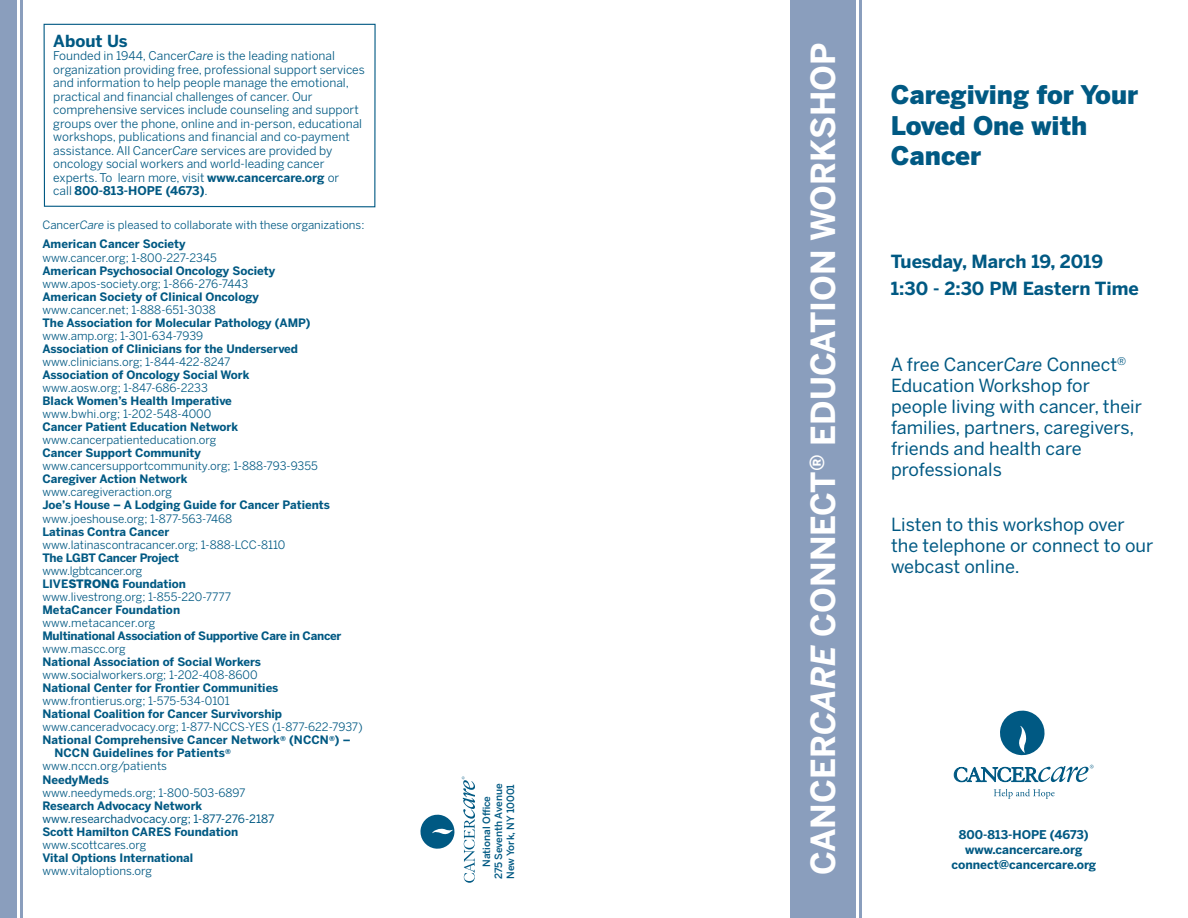
<style>
.page{position:relative;width:1188px;height:918px;background:#fff}
.page>*{position:absolute;margin:0;border:0;box-sizing:border-box;transform-origin:0 0}
.t1{font:700 33px "Benton Sans";color:#fff}
.About_Cancer_Care_Re{font:900 25.5px/30.6px "Benton Sans";color:#005983}
.t2{font:18px/21px "Benton Sans";color:#005983}
.t3{font:700 18px/27px "Benton Sans";color:#005983}
.t4{font:700 16.5px "Benton Sans";color:#005983}
.t5{font:12px/13.5px "Benton Sans";color:#005983}
.t6{font:700 12px "Benton Sans";color:#005983}
.About_Cancer_Care_Re-2{font:11.55px "Benton Sans";color:#005983}
.About_Cancer_Care_Re-3{font:700 11.55px/13px "Benton Sans";color:#005983}
.About_Cancer_Care_Se{font:700 11.55px "Benton Sans";color:#005983}
.About_Cancer_Care_Se-2{font:11.55px "Benton Sans";color:#005983}
.About_Cancer_Care_Se-3{font:700 11.55px "Benton Sans";letter-spacing:-.02em;color:#005983}
.Collaborating_Orgs_w{font:700 11.55px "Benton Sans";color:#005983}
.About_Cancer_Care_Se-4{font:11.55px "Benton Sans";letter-spacing:-.005em;color:#005983}
.Collaborating_Orgs_w-2{font:11.55px "Benton Sans";color:#005983}
.About_Cancer_Care_Se-5{font:11.55px "Benton Sans";letter-spacing:-.02em;color:#005983}
.t7{font:11.4px "Benton Sans";color:#005983}
.t8{font:500 10.05px "Benton Sans";color:#005983}
.s1{font-style:italic}
.s2{font-weight:700}
.s3{font-weight:900}
</style>
<div class="page">
<svg style="left:420px;top:814px;width:35px;height:35px"></svg>
<svg style="left:462px;top:776px;width:13px;height:107px"></svg>
<svg style="left:43px;top:23px;width:333px;height:185px"></svg>
<div style="left:790px;top:0;width:66px;height:918px;background:#8a9ebd"></div>
<hr style="left:859px;top:0;width:3px;height:918px;background:#8a9ebd">
<hr style="left:20px;top:0;width:3px;height:918px;background:#8a9ebd">
<div style="left:0;top:0;width:16px;height:918px;background:#8a9ebd"></div>
<svg style="left:1000px;top:710px;width:45px;height:46px"></svg>
<svg style="left:954px;top:765px;width:140px;height:17px"></svg>
<svg style="left:994px;top:789px;width:61px;height:10px"></svg>
<p class="t4" style="left:53px;top:31px;width:76px">About Us</p>
<p class="t5" style="left:53px;top:49px;width:313px">Founded in 1944, Cancer<span class="s1">Care</span> is the leading national organization providing free, professional support services and information to help people manage the emotional, practical and financial challenges of cancer. Our comprehensive services include counseling and support groups over the phone, online and in-person, educational workshops, publications and financial and co-payment assistance. All Cancer<span class="s1">Care</span> services are provided by oncology social workers and world-leading cancer experts. To learn more, visit <span class="s2">www.cancercare.org</span> or<br>call <span class="s2">800-813-HOPE (4673)</span>.</p>
<p class="t1" style="left:803px;top:875px;width:834px;rotate:-90deg">CANCER<span class="s1">CARE</span> CONNECT<sup>®</sup> EDUCATION WORKSHOP</p>
<p class="t7" style="left:42px;top:219px;width:324px">Cancer<span class="s1">Care</span> is pleased to collaborate with these organizations:</p>
<p class="About_Cancer_Care_Se" style="left:42px;top:237px;width:145px">American Cancer Society</p>
<p class="About_Cancer_Care_Re-2" style="left:42px;top:250px;width:176px">www.cancer.org; 1-800-227-2345</p>
<p class="About_Cancer_Care_Re-3" style="left:42px;top:264px;width:234px">American Psychosocial Oncology Society</p>
<p class="About_Cancer_Care_Re-2" style="left:42px;top:277px;width:208px">www.apos-society.org; 1-866-276-7443</p>
<p class="About_Cancer_Care_Se" style="left:42px;top:290px;width:218px">American Society of Clinical Oncology</p>
<p class="About_Cancer_Care_Re-2" style="left:42px;top:303px;width:175px">www.cancer.net; 1-888-651-3038</p>
<p class="About_Cancer_Care_Se" style="left:42px;top:316px;width:270px">The Association for Molecular Pathology (AMP)</p>
<p class="About_Cancer_Care_Re-2" style="left:42px;top:329px;width:162px">www.amp.org; 1-301-634-7939</p>
<p class="Collaborating_Orgs_w" style="left:42px;top:342px;width:257px">Association of Clinicians for the Underserved</p>
<p class="Collaborating_Orgs_w-2" style="left:42px;top:355px;width:189px">www.clinicians.org; 1-844-422-8247</p>
<p class="About_Cancer_Care_Se" style="left:42px;top:368px;width:209px">Association of Oncology Social Work</p>
<p class="About_Cancer_Care_Re-2" style="left:42px;top:381px;width:167px">www.aosw.org; 1-847-686-2233</p>
<p class="About_Cancer_Care_Re-3" style="left:42px;top:394px;width:191px">Black Women’s Health Imperative</p>
<p class="About_Cancer_Care_Re-2" style="left:42px;top:407px;width:170px">www.bwhi.org; 1-202-548-4000</p>
<p class="About_Cancer_Care_Re-3" style="left:42px;top:420px;width:197px">Cancer Patient Education Network</p>
<p class="About_Cancer_Care_Re-2" style="left:42px;top:433px;width:176px">www.cancerpatienteducation.org</p>
<p class="About_Cancer_Care_Re-3" style="left:42px;top:446px;width:160px">Cancer Support Community</p>
<p class="About_Cancer_Care_Re-2" style="left:42px;top:459px;width:277px">www.cancersupportcommunity.org; 1-888-793-9355</p>
<p class="About_Cancer_Care_Re-3" style="left:42px;top:472px;width:147px">Caregiver Action Network</p>
<p class="About_Cancer_Care_Re-2" style="left:42px;top:485px;width:131px">www.caregiveraction.org</p>
<p class="About_Cancer_Care_Re-3" style="left:42px;top:499px;width:289px">Joe’s House – A Lodging Guide for Cancer Patients</p>
<p class="About_Cancer_Care_Re-2" style="left:42px;top:511px;width:191px">www.joeshouse.org; 1-877-563-7468</p>
<p class="About_Cancer_Care_Re-3" style="left:42px;top:525px;width:128px">Latinas Contra Cancer</p>
<p class="About_Cancer_Care_Re-2" style="left:42px;top:538px;width:245px">www.latinascontracancer.org; 1-888-LCC-8110</p>
<p class="About_Cancer_Care_Se-3" style="left:42px;top:551px;width:138px">The LGBT Cancer Project</p>
<p class="About_Cancer_Care_Se-5" style="left:42px;top:564px;width:102px">www.lgbtcancer.org</p>
<p class="About_Cancer_Care_Se" style="left:42px;top:577px;width:145px">LIVE<span class="s3">STRONG</span> Foundation</p>
<p class="About_Cancer_Care_Se-2" style="left:42px;top:590px;width:190px">www.livestrong.org; 1-855-220-7777</p>
<p class="About_Cancer_Care_Se" style="left:42px;top:603px;width:139px">MetaCancer Foundation</p>
<p class="About_Cancer_Care_Se-2" style="left:42px;top:616px;width:115px">www.metacancer.org</p>
<p class="About_Cancer_Care_Se-3" style="left:42px;top:629px;width:301px">Multinational Association of Supportive Care in Cancer</p>
<p class="About_Cancer_Care_Re-2" style="left:42px;top:642px;width:85px">www.mascc.org</p>
<p class="About_Cancer_Care_Re-3" style="left:42px;top:655px;width:220px">National Association of Social Workers</p>
<p class="About_Cancer_Care_Re-2" style="left:42px;top:668px;width:217px">www.socialworkers.org; 1-202-408-8600</p>
<p class="About_Cancer_Care_Re-3" style="left:42px;top:681px;width:238px">National Center for Frontier Communities</p>
<p class="About_Cancer_Care_Re-2" style="left:42px;top:694px;width:189px">www.frontierus.org; 1-575-534-0101</p>
<p class="About_Cancer_Care_Se" style="left:42px;top:707px;width:241px">National Coalition for Cancer Survivorship</p>
<p class="About_Cancer_Care_Re-2" style="left:42px;top:720px;width:322px">www.canceradvocacy.org; 1-877-NCCS-YES (1-877-622-7937)</p>
<p class="About_Cancer_Care_Re-3" style="left:54px;top:733px;width:298px;text-indent:-12px">National Comprehensive Cancer Network<sup>®</sup> (NCCN<sup>®</sup>) –<br>NCCN Guidelines for Patients<sup>®</sup></p>
<p class="About_Cancer_Care_Re-2" style="left:42px;top:759px;width:126px">www.nccn.org/patients</p>
<p class="About_Cancer_Care_Re-3" style="left:42px;top:773px;width:68px">NeedyMeds</p>
<p class="About_Cancer_Care_Re-2" style="left:42px;top:786px;width:205px">www.needymeds.org; 1-800-503-6897</p>
<p class="About_Cancer_Care_Se" style="left:42px;top:799px;width:161px">Research Advocacy Network</p>
<p class="About_Cancer_Care_Se-4" style="left:42px;top:812px;width:233px">www.researchadvocacy.org; 1-877-276-2187</p>
<p class="About_Cancer_Care_Se" style="left:42px;top:825px;width:197px">Scott Hamilton CARES Foundation</p>
<p class="About_Cancer_Care_Se-2" style="left:42px;top:838px;width:105px">www.scottcares.org</p>
<p class="About_Cancer_Care_Se" style="left:42px;top:851px;width:152px">Vital Options International</p>
<p class="About_Cancer_Care_Re-2" style="left:42px;top:864px;width:111px">www.vitaloptions.org</p>
<p class="t8" style="left:493px;top:879px;width:97px;rotate:-90deg">275 Seventh Avenue</p>
<p class="t8" style="left:505px;top:879px;width:96px;rotate:-90deg">New York, NY 10001</p>
<p class="t8" style="left:481px;top:867px;width:72px;rotate:-90deg">National Office</p>
<p class="About_Cancer_Care_Re" style="left:891px;top:79px;width:249px">Caregiving for Your<br>Loved One with<br>Cancer</p>
<p class="t3" style="left:891px;top:248px;width:249px">Tuesday, March 19, 2019<br>1:30 - 2:30 PM Eastern Time</p>
<p class="t2" style="left:891px;top:354px;width:252px">A free Cancer<span class="s1">Care</span> Connect<sup>®<br></sup>Education Workshop for people living with cancer, their families, partners, caregivers, friends and health care professionals</p>
<p class="t2" style="left:891px;top:514px;width:264px">Listen to this workshop over the telephone or connect to our webcast online.</p>
<p class="t6" style="left:959px;top:828px;width:131px">800-813-HOPE (4673)</p>
<p class="t6" style="left:965px;top:843px;width:119px">www.cancercare.org</p>
<p class="t6" style="left:951px;top:858px;width:146px">connect@cancercare.org</p>
</div>
